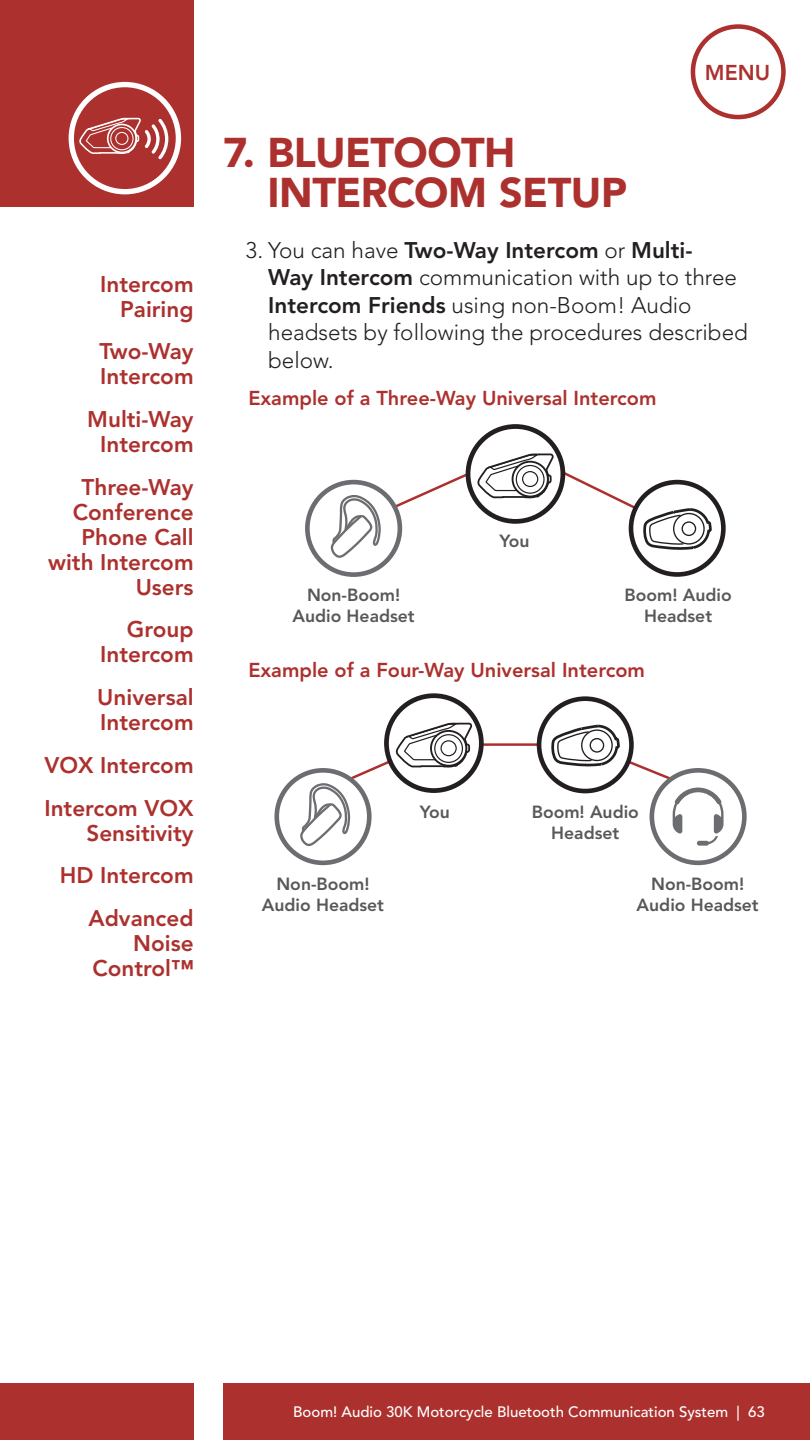
<style>
.page{position:relative;width:810px;height:1440px;background:#fff}
.page>*{position:absolute;margin:0;border:0;box-sizing:border-box;transform-origin:0 0}
.t1{font:900 41.25px/40px "Avenir LT Std";letter-spacing:-.01em;color:#ac312e}
.t2{font:800 22.5px/25px "Avenir LT Std";color:#ac312e;text-align:right}
.t3{font:300 22.5px/27.5px "Avenir LT Std";color:#231f20}
.t4{font:800 21.38px "Avenir LT Std";color:#ac312e}
.t5{font:800 20px "Avenir LT Std";color:#ac312e}
.t6{font:800 17.5px/21px "Avenir LT Std";color:#57585a;text-align:center}
.t7{font:500 15px "Avenir LT Std";color:#fff}
.s1{font-weight:800}
</style>
<div class="page">
<div style="left:0;top:0;width:194px;height:207px;background:#ac312e"></div>
<svg style="left:69px;top:82px;width:112px;height:112px"></svg>
<div style="left:0;top:1383px;width:194px;height:57px;background:#ac312e"></div>
<div style="left:223px;top:1383px;width:587px;height:57px;background:#ac312e"></div>
<svg style="left:691px;top:24px;width:95px;height:95px"></svg>
<svg style="left:305px;top:424px;width:421px;height:153px"></svg>
<hr style="left:482px;top:743px;width:57px;height:3px;background:#ac312e">
<svg style="left:537px;top:696px;width:210px;height:169px"></svg>
<svg style="left:274px;top:693px;width:210px;height:172px"></svg>
<p class="t2" style="left:100px;top:271px;width:95px">Intercom<br>Pairing</p>
<p class="t2" style="left:99px;top:339px;width:96px;text-align:left">Two-Way<br>Intercom</p>
<p class="t2" style="left:87px;top:407px;width:108px;text-align:center">Multi-Way<br>Intercom</p>
<p class="t2" style="left:48px;top:474px;width:147px">Three-Way<br>Conference<br>Phone Call with Intercom<br>Users</p>
<p class="t2" style="left:100px;top:617px;width:95px">Group<br>Intercom</p>
<p class="t2" style="left:97px;top:685px;width:98px;text-align:left">Universal<br>Intercom</p>
<p class="t2" style="left:44px;top:744px;width:151px;line-height:42.8px;text-align:left">VOX Intercom<br>Intercom VOX</p>
<p class="t2" style="left:60px;top:811px;width:135px;line-height:42.8px">Sensitivity<br>H D Intercom<br>Advanced</p>
<p class="t2" style="left:92px;top:931px;width:103px">N oise<br>Control™</p>
<h1 class="t1" style="left:267px;top:133px;width:361px;text-indent:-44px">7. BLUETOOTH<br>INTERCOM SETUP</h1>
<p class="t4" style="left:705px;top:60px;width:35px">MENU</p>
<p class="t3" style="left:268px;top:236px;width:481px;text-indent:-23px">3. You can have <span class="s1">Two-Way Intercom</span> or <span class="s1">Multi-<br>Way Intercom</span> communication with up to three <span class="s1">Intercom Friends</span> using non-Boom! Audio headsets by following the procedures described below.</p>
<p class="t5" style="left:248px;top:386px;width:410px">Example of a Three-Way Universal Intercom</p>
<p class="t6" style="left:499px;top:530px;width:32px">You</p>
<p class="t6" style="left:293px;top:584px;width:124px">Non-Boom!<br>Audio Headset</p>
<p class="t6" style="left:625px;top:584px;width:109px">Boom! Audio<br>Headset</p>
<p class="t5" style="left:248px;top:658px;width:398px">Example of a Four-Way Universal Intercom</p>
<p class="t6" style="left:262px;top:873px;width:124px">Non-Boom!<br>Audio Headset</p>
<p class="t6" style="left:420px;top:801px;width:32px">You</p>
<p class="t6" style="left:532px;top:801px;width:109px">Boom! Audio<br>Headset</p>
<p class="t6" style="left:637px;top:873px;width:124px">Non-Boom!<br>Audio Headset</p>
<p class="t7" style="left:293px;top:1403px;width:473px">Boom! Audio 30K Motorcycle Bluetooth Communication System | 63</p>
</div>
